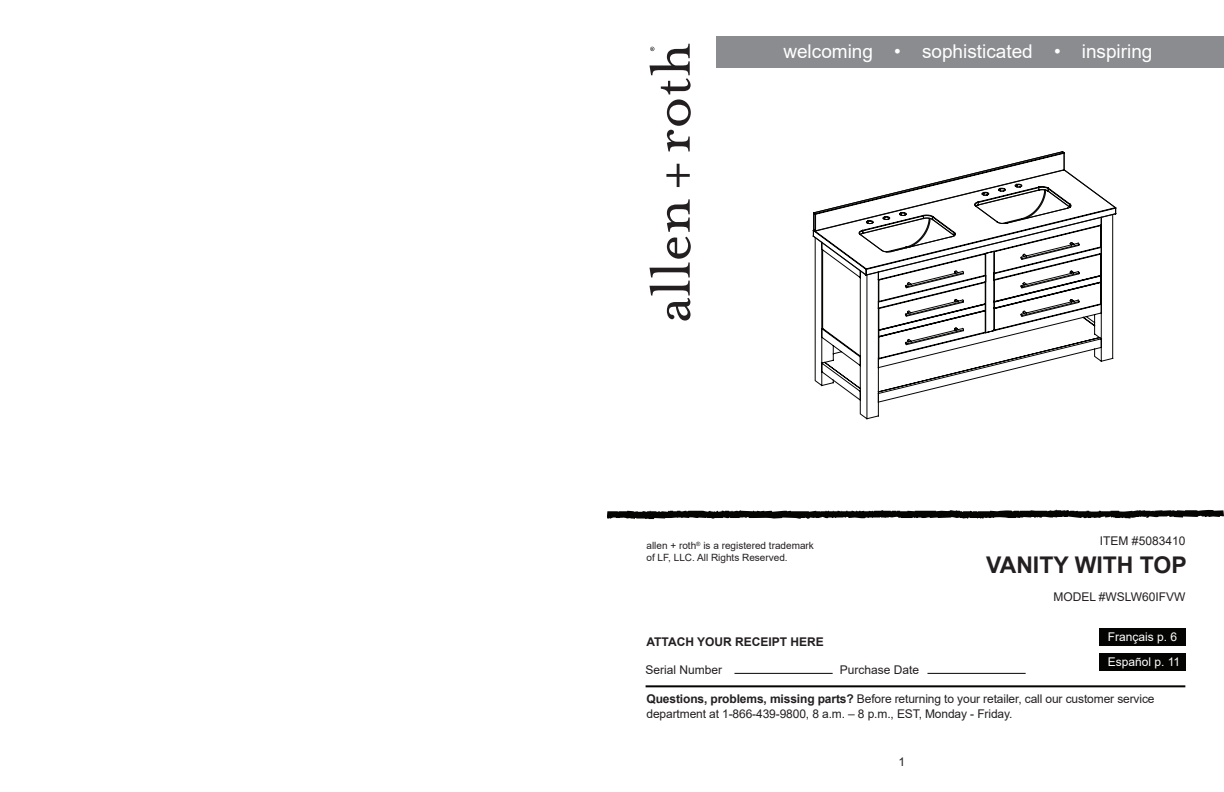
<style>
.page{position:relative;width:1224px;height:792px;background:#fff}
.page>*{position:absolute;margin:0;border:0;box-sizing:border-box;transform-origin:0 0}
.t1{font:700 23px "Arial";color:#231f20}
.t2{font:19px "Arial";color:#fff}
.t3{font:12px/14.4px "Arial";letter-spacing:-.01em;color:#231f20}
.t4{font:12px/25.1px "Arial";color:#fff}
.t5{font:700 12px "Arial";color:#231f20}
.t6{font:10px/12px "Arial";color:#231f20}
.s1{font-weight:700}
</style>
<div class="page">
<div style="left:1100px;top:628px;width:86px;height:18px;background:#040503"></div>
<div style="left:1100px;top:653px;width:86px;height:18px;background:#040503"></div>
<hr style="left:646px;top:685px;width:539px;height:2px;background:#040503">
<hr style="left:927px;top:673px;width:99px;height:1px;background:#040503">
<hr style="left:734px;top:673px;width:99px;height:1px;background:#040503">
<svg style="left:607px;top:509px;width:617px;height:10px"></svg>
<div style="left:717px;top:36px;width:507px;height:31px;background:#8a8c8f"></div>
<svg style="left:649px;top:199px;width:42px;height:122px"></svg>
<svg style="left:666px;top:164px;width:24px;height:23px"></svg>
<svg style="left:649px;top:44px;width:42px;height:107px"></svg>
<svg style="left:814px;top:345px;width:299px;height:74px"></svg>
<svg style="left:814px;top:151px;width:300px;height:194px"></svg>
<svg style="left:813px;top:169px;width:303px;height:162px"></svg>
<h2 class="t2" style="left:783px;top:44px;width:371px">welcoming • sophisticated • inspiring</h2>
<p class="t6" style="left:647px;top:540px;width:169px">allen + roth<sup>®</sup> is a registered trademark of LF, LLC. All Rights Reserved.</p>
<p class="t3" style="left:1100px;top:534px;width:87px">ITEM #5083410</p>
<h1 class="t1" style="left:986px;top:557px;width:202px">VANITY WITH TOP</h1>
<p class="t3" style="left:1053px;top:590px;width:134px">MODEL #WSLW60IFVW</p>
<p class="t4" style="left:1108px;top:625px;width:74px">Français p. 6<br>Español p. 11</p>
<p class="t5" style="left:647px;top:638px;width:179px">ATTACH YOUR RECEIPT HERE</p>
<p class="t3" style="left:646px;top:664px;width:78px">Serial Number</p>
<p class="t3" style="left:840px;top:664px;width:81px">Purchase Date</p>
<p class="t3" style="left:647px;top:693px;width:510px"><span class="s1">Questions, problems, missing parts?</span> Before returning to your retailer, call our customer service department at 1-866-439-9800, 8 a.m. – 8 p.m., EST, Monday - Friday.</p>
<p class="t3" style="left:898px;top:756px;width:8px">1</p>
</div>
